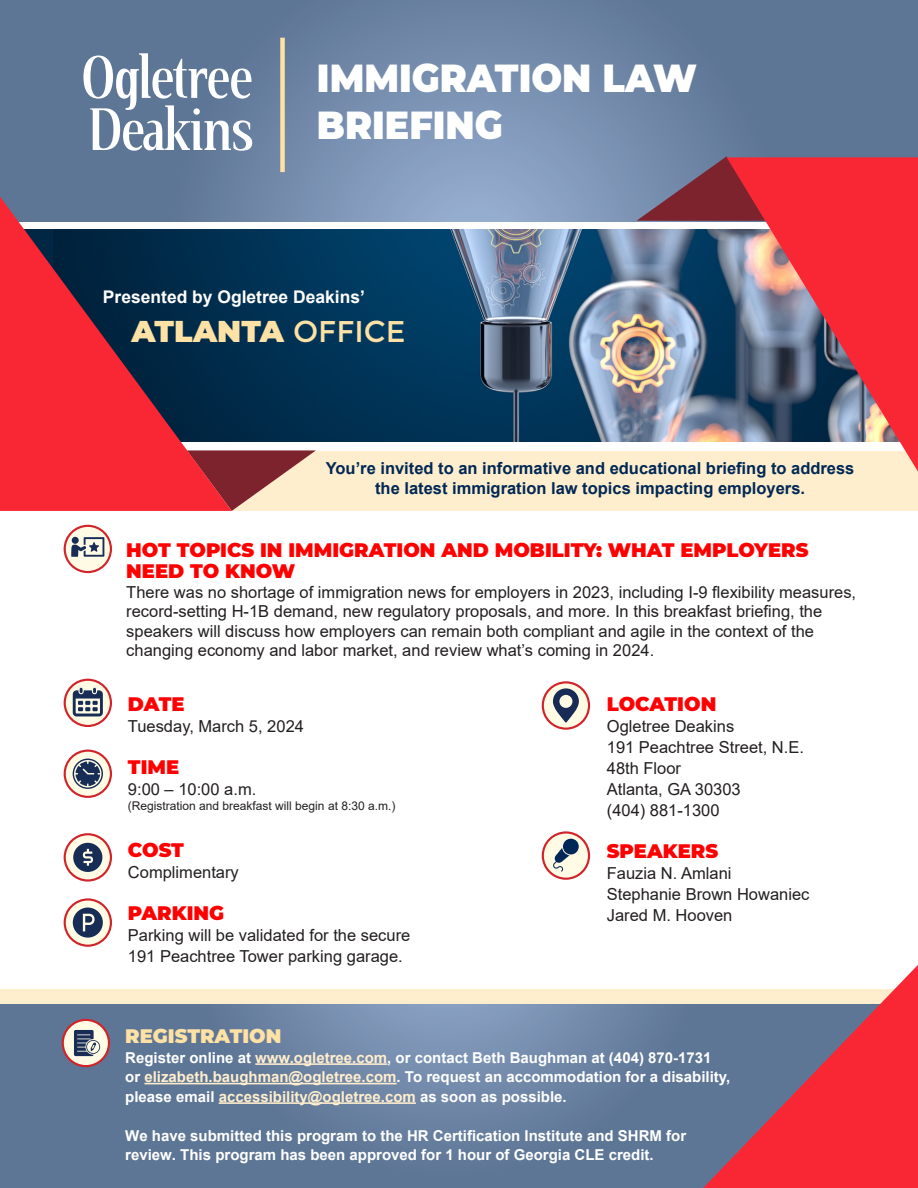
<style>
.page{position:relative;width:918px;height:1188px;background:#fff}
.page>*{position:absolute;margin:0;border:0;box-sizing:border-box;transform-origin:0 0}
.t1{font:900 39px/46.8px "Montserrat";color:#fff;scale:.93 1}
.t2{font:900 30px "Montserrat";color:#fee1a4}
.t3{font:900 19.5px/21px "Montserrat";color:#f00}
.t4{font:900 19.5px "Montserrat";color:#fee1a4}
.t5{font:700 17.4px "Arial";color:#fff}
.t6{font:16.5px/19.5px "Arial";color:#231f20}
.t7{font:700 16.5px/19.5px "Arial";color:#002855;text-align:center}
.t8{font:700 15px/19.5px "Arial";color:#fff}
.t9{font:12px "Arial";color:#231f20}
.s1{font-weight:400}
.s2{color:#ffeecd}
.s3{font-style:inherit}
</style>
<div class="page">
<div style="left:0;top:451px;width:918px;height:59px;background:#ffeecd"></div>
<svg style="left:232px;top:450px;width:84px;height:61px"></svg>
<svg style="left:0;top:0;width:918px;height:221px;background:#6c83a4"></svg>
<svg style="left:637px;top:156px;width:129px;height:65px;background:#77566c"></svg>
<img style="left:232px;top:230px;width:495px;height:212px">
<svg style="left:0;top:197px;width:232px;height:314px;background:#8d3247"></svg>
<svg style="left:727px;top:157px;width:191px;height:315px;background:#c05863"></svg>
<svg style="left:83px;top:53px;width:169px;height:98px"></svg>
<div style="left:193px;top:108px;width:7px;height:7px;background:#fff;border-radius:50%"></div>
<div style="left:280px;top:38px;width:5px;height:134px;background:#fee1a4"></div>
<div style="left:0;top:989px;width:918px;height:26px;background:#ffeecd"></div>
<svg style="left:0;top:1004px;width:703px;height:184px;background:#657d9c"></svg>
<svg style="left:703px;top:965px;width:215px;height:223px"></svg>
<svg style="left:63px;top:1020px;width:46px;height:46px"></svg>
<div style="left:62px;top:1019px;width:48px;height:48px;border:2px solid #d1232a;border-radius:50%"></div>
<svg style="left:74px;top:1030px;width:26px;height:26px"></svg>
<hr style="left:255px;top:1063px;width:132px;height:2px;background:#ffeecd">
<hr style="left:144px;top:1083px;width:253px;height:1px;background:#ffeecd">
<hr style="left:219px;top:1102px;width:197px;height:2px;background:#ffeecd">
<svg style="left:65px;top:834px;width:46px;height:46px"></svg>
<div style="left:64px;top:833px;width:48px;height:49px;border:2px solid #d1232a;border-radius:50%"></div>
<svg style="left:73px;top:843px;width:29px;height:29px"></svg>
<svg style="left:543px;top:682px;width:46px;height:47px"></svg>
<div style="left:542px;top:681px;width:48px;height:49px;border:2px solid #d1232a;border-radius:50%"></div>
<svg style="left:553px;top:688px;width:26px;height:35px"></svg>
<svg style="left:65px;top:680px;width:46px;height:46px"></svg>
<div style="left:64px;top:679px;width:48px;height:48px;border:2px solid #d1232a;border-radius:50%"></div>
<svg style="left:73px;top:688px;width:30px;height:28px"></svg>
<svg style="left:65px;top:751px;width:46px;height:46px"></svg>
<div style="left:64px;top:750px;width:48px;height:48px;border:2px solid #d1232a;border-radius:50%"></div>
<svg style="left:73px;top:759px;width:30px;height:30px"></svg>
<svg style="left:65px;top:526px;width:46px;height:46px"></svg>
<div style="left:64px;top:525px;width:48px;height:48px;border:2px solid #d1232a;border-radius:50%"></div>
<svg style="left:71px;top:537px;width:33px;height:20px"></svg>
<svg style="left:543px;top:832px;width:46px;height:47px"></svg>
<div style="left:542px;top:831px;width:48px;height:49px;border:2px solid #d1232a;border-radius:50%"></div>
<svg style="left:553px;top:839px;width:26px;height:33px"></svg>
<svg style="left:65px;top:899px;width:46px;height:47px"></svg>
<div style="left:64px;top:898px;width:48px;height:49px;border:2px solid #d1232a;border-radius:50%"></div>
<svg style="left:73px;top:908px;width:30px;height:30px"></svg>
<p class="t1" style="left:317px;top:53px;width:410px">IMMIGRATION LAW<br>BRIEFING</p>
<p class="t5" style="left:103px;top:285px;width:264px">Presented by Ogletree Deakins’</p>
<p class="t2" style="left:131px;top:309px;width:276px">ATLANTA <span class="s1">OFFICE</span></p>
<p class="t7" style="left:326px;top:459px;width:530px">You’re invited to an informative and educational briefing to address the latest immigration law topics impacting employers.</p>
<p class="t3" style="left:126px;top:539px;width:684px">HOT TOPICS IN IMMIGRATION AND MOBILITY: WHAT EMPLOYERS<br>NEED TO KNOW</p>
<p class="t6" style="left:126px;top:582px;width:731px">There was no shortage of immigration news for employers in 2023, including I-9 flexibility measures, record-setting H-1B demand, new regulatory proposals, and more. In this breakfast briefing, the speakers will discuss how employers can remain both compliant and agile in the context of the changing economy and labor market, and review what’s coming in 2024.</p>
<p class="t3" style="left:128px;top:693px;width:58px">DATE</p>
<p class="t6" style="left:128px;top:717px;width:178px">Tuesday, March 5, 2024</p>
<p class="t3" style="left:128px;top:756px;width:53px">TIME</p>
<p class="t6" style="left:128px;top:780px;width:130px">9:00 – 10:00 a.m.</p>
<p class="t9" style="left:128px;top:798px;width:269px">(Registration and breakfast will begin at 8:30 a.m.)</p>
<p class="t3" style="left:128px;top:838px;width:58px">COST</p>
<p class="t6" style="left:128px;top:862px;width:112px">Complimentary</p>
<p class="t3" style="left:128px;top:901px;width:98px">PARKING</p>
<p class="t6" style="left:128px;top:925px;width:284px">Parking will be validated for the secure</p>
<p class="t6" style="left:128px;top:946px;width:276px">191 Peachtree Tower parking garage.</p>
<p class="t3" style="left:607px;top:693px;width:111px">LOCATION</p>
<p class="t6" style="left:607px;top:717px;width:129px">Ogletree Deakins</p>
<p class="t6" style="left:607px;top:738px;width:199px">191 Peachtree Street, N.E.</p>
<p class="t6" style="left:607px;top:759px;width:76px">48th Floor</p>
<p class="t6" style="left:607px;top:780px;width:135px">Atlanta, GA 30303</p>
<p class="t6" style="left:607px;top:801px;width:114px">(404) 881-1300</p>
<p class="t3" style="left:607px;top:840px;width:113px">SPEAKERS</p>
<p class="t6" style="left:607px;top:864px;width:126px">Fauzia N. Amlani</p>
<p class="t6" style="left:607px;top:885px;width:204px">Stephanie Brown Howaniec</p>
<p class="t6" style="left:607px;top:906px;width:127px">Jared M. Hooven</p>
<p class="t4" style="left:125px;top:1021px;width:158px">REGISTRATION</p>
<p class="t8" style="left:125px;top:1048px;width:607px">Register online at <span class="s2">www.ogletree.com</span>, or contact Beth Baughman at (404) 870-1731<br>or <span class="s2">elizabeth.baughman@ogletree.com</span>. To request an accommodation for a disability, please email <span class="s2">accessibility@ogletree.com</span> as soon as possible.</p>
<p class="t8" style="left:125px;top:1126px;width:562px">We have submitted this program to the HR Certification Institute and SHRM for review<span class="s3">. This program has been approved for 1 hour of Georgia CLE credit.</span></p>
</div>
